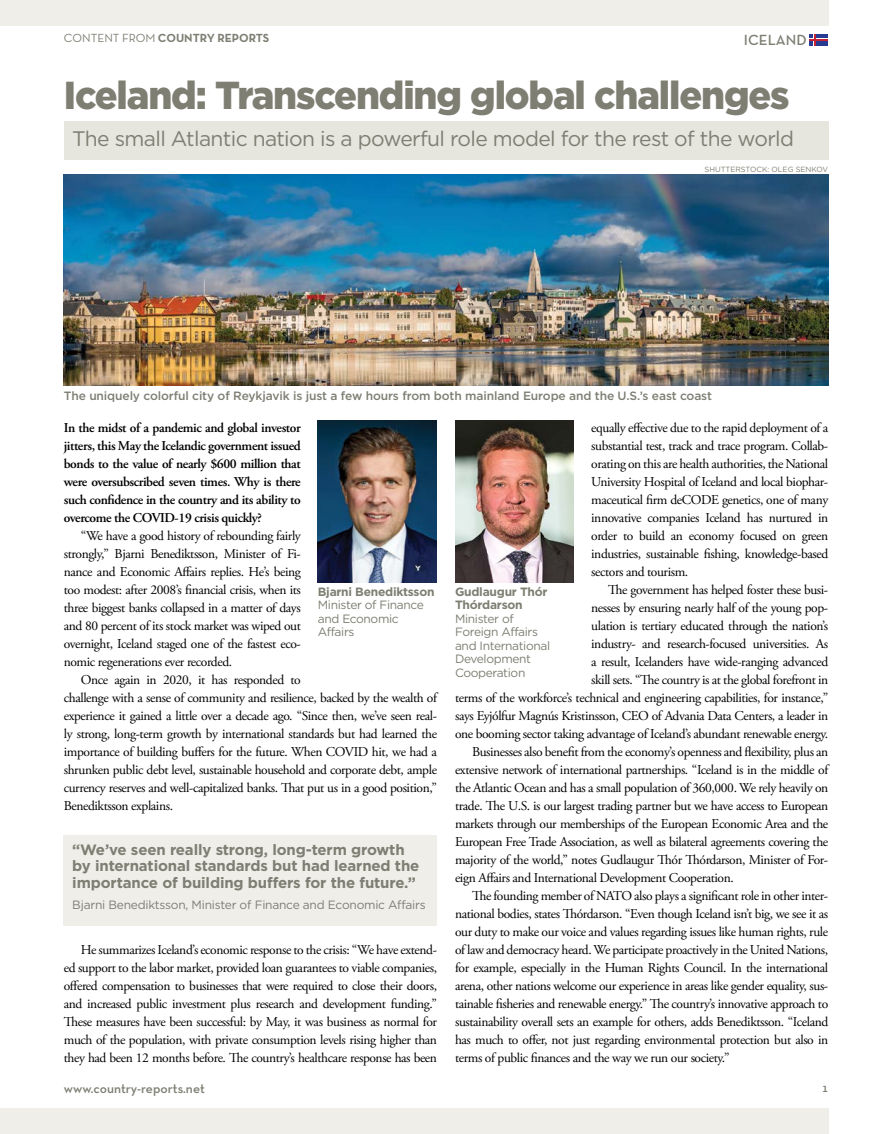
<style>
.page{position:relative;width:878px;height:1134px;background:#fff}
.page>*{position:absolute;margin:0;border:0;box-sizing:border-box;transform-origin:0 0}
.t1{font:900 39px "Gotham";letter-spacing:-.03em;color:#7e7e73}
.t2{font:21px "Gotham";letter-spacing:-.03em;color:#7e7e73}
.t3{font:700 15px/16.5px "Gotham";letter-spacing:-.01em;color:#7e7e73}
.t4{font:600 15px "Neutra Text TF";color:#7e7e73}
.t5{font:13.5px/18px "Adobe Garamond Pro";letter-spacing:-.03em;color:#000;text-align:justify}
.t6{font:600 13.5px/18px "Adobe Garamond Pro";letter-spacing:-.03em;color:#000;text-align:justify}
.t7{font:600 13.5px "Neutra Text TF";color:#7e7e73}
.t8{font:12px/13.5px "Gotham";letter-spacing:-.03em;color:#7e7e73}
.t9{font:500 12px "Gotham";letter-spacing:-.01em;color:#7e7e73}
.t10{font:700 12px/13.5px "Gotham";letter-spacing:-.02em;color:#7e7e73}
.t11{font:700 12px "Neutra Text TF";color:#7e7e73}
.t12{font:600 12px "Neutra Text TF";color:#7e7e73}
.t13{font:7.5px "Gotham";color:#7e7e73}
.s1{font-weight:400}
</style>
<div class="page">
<div style="left:0;top:0;width:828px;height:26px;background:#efeee9"></div>
<svg style="left:809px;top:34px;width:19px;height:11px"></svg>
<div style="left:0;top:1108px;width:828px;height:26px;background:#efeee9"></div>
<div style="left:64px;top:122px;width:764px;height:38px;background:#e7e6de"></div>
<img style="left:64px;top:175px;width:764px;height:211px">
<div style="left:64px;top:835px;width:373px;height:91px;background:#efeee9"></div>
<img style="left:318px;top:420px;width:118px;height:162px">
<img style="left:455px;top:420px;width:118px;height:162px">
<p class="t11" style="left:64px;top:31px;width:207px"><span class="s1">CONTENT FROM</span> COUNTRY REPORTS</p>
<p class="t4" style="left:744px;top:31px;width:64px">ICELAND</p>
<h1 class="t1" style="left:64px;top:72px;width:727px">Iceland: Transcending global challenges</h1>
<h2 class="t2" style="left:72px;top:127px;width:723px">The small Atlantic nation is a powerful role model for the rest of the world</h2>
<p class="t13" style="left:704px;top:165px;width:125px">SHUTTERSTOCK: OLEG SENKOV</p>
<p class="t9" style="left:64px;top:389px;width:649px">The uniquely colorful city of Reykjavik is just a few hours from both mainland Europe and the U.S.’s east coast</p>
<p class="t6" style="left:64px;top:419px;width:238px">In the midst of a pandemic and global investor jitters, this May the Icelandic government issued bonds to the value of nearly $600 million that were oversubscribed seven times. Why is there such confidence in the country and its ability to overcome the COVID-19 crisis quickly?</p>
<p class="t5" style="left:64px;top:527px;width:238px;text-indent:17px">“We have a good history of rebounding fairly strongly,” Bjarni Benediktsson, Minister of Fi&shy;nance and Economic Affairs replies. He’s being too modest: after 2008’s financial crisis, when its three biggest banks collapsed in a matter of days and 80 percent of its stock market was wiped out overnight, Iceland staged one of the fastest eco&shy;nomic regenerations ever recorded.</p>
<p class="t5" style="left:64px;top:671px;width:375px;text-align:left;text-indent:17px">Once again in 2020, it has responded to<br>challenge with a sense of community and resilience, backed by the wealth of experience it gained a little over a decade ago. “Since then, we’ve seen real&shy;ly strong, long-term growth by international standards but had learned the importance of building buffers for the future. When COVID hit, we had a shrunken public debt level, sustainable household and corporate debt, ample currency reserves and well-capitalized banks. That put us in a good position,” Benediktsson explains.</p>
<p class="t10" style="left:318px;top:585px;width:118px">Bjarni Benediktsson</p>
<p class="t8" style="left:318px;top:598px;width:108px">Minister of Finance and Economic<br>Affairs</p>
<p class="t3" style="left:72px;top:841px;width:348px">“We’ve seen really strong, long-term growth by international standards but had learned the importance of building buffers for the future.”</p>
<p class="t8" style="left:72px;top:898px;width:355px">Bjarni Benediktsson, Minister of Finance and Economic Affairs</p>
<p class="t5" style="left:64px;top:941px;width:375px;text-indent:17px">He summarizes Iceland’s economic response to the crisis: “We have extend&shy;ed support to the labor market, provided loan guarantees to viable companies, offered compensation to businesses that were required to close their doors, and increased public investment plus research and development funding.” These measures have been successful: by May, it was business as normal for much of the population, with private consumption levels rising higher than they had been 12 months before. The country’s healthcare response has been</p>
<p class="t5" style="left:591px;top:419px;width:238px">equally effective due to the rapid deployment of a substantial test, track and trace program. Collab&shy;orating on this are health authorities, the National University Hospital of Iceland and local biophar&shy;maceutical firm deCODE genetics, one of many innovative companies Iceland has nurtured in order to build an economy focused on green industries, sustainable fishing, knowledge-based sectors and tourism.</p>
<p class="t5" style="left:608px;top:581px;width:221px">The government has helped foster these busi-</p>
<p class="t5" style="left:591px;top:599px;width:238px">nesses by ensuring nearly half of the young pop-</p>
<p class="t5" style="left:591px;top:617px;width:238px">ulation is tertiary educated through the nation’s</p>
<p class="t5" style="left:591px;top:635px;width:238px">industry- and research-focused universities. As</p>
<p class="t5" style="left:591px;top:653px;width:238px">a result, Icelanders have wide-ranging advanced</p>
<p class="t5" style="left:591px;top:671px;width:238px">skill sets. “The country is at the global forefront in</p>
<p class="t5" style="left:455px;top:689px;width:374px">terms of the workforce’s technical and engineering capabilities, for instance,”</p>
<p class="t5" style="left:455px;top:707px;width:375px">says Eyjólfur Magnús Kristinsson, CEO of Advania Data Centers, a leader in</p>
<p class="t5" style="left:455px;top:725px;width:375px">one booming sector taking advantage of Iceland’s abundant renewable energy.</p>
<p class="t5" style="left:472px;top:743px;width:358px">Businesses also benefit from the economy’s openness and flexibility, plus an</p>
<p class="t5" style="left:455px;top:761px;width:375px">extensive network of international partnerships. “Iceland is in the middle of</p>
<p class="t5" style="left:455px;top:779px;width:375px">the Atlantic Ocean and has a small population of 360,000. We rely heavily on</p>
<p class="t5" style="left:455px;top:797px;width:375px">trade. The U.S. is our largest trading partner but we have access to European</p>
<p class="t5" style="left:455px;top:815px;width:375px">markets through our memberships of the European Economic Area and the</p>
<p class="t5" style="left:455px;top:833px;width:374px">European Free Trade Association, as well as bilateral agreements covering the</p>
<p class="t5" style="left:455px;top:851px;width:375px">majority of the world,” notes Gudlaugur Thór Thórdarson, Minister of For-</p>
<p class="t5" style="left:455px;top:869px;width:280px">eign Affairs and International Development Cooperation.</p>
<p class="t5" style="left:472px;top:887px;width:358px">The founding member of NATO also plays a significant role in other inter-</p>
<p class="t5" style="left:455px;top:905px;width:375px">national bodies, states Thórdarson. “Even though Iceland isn’t big, we see it as</p>
<p class="t5" style="left:455px;top:923px;width:374px">our duty to make our voice and values regarding issues like human rights, rule</p>
<p class="t5" style="left:455px;top:941px;width:374px">of law and democracy heard. We participate proactively in the United Nations,</p>
<p class="t5" style="left:455px;top:959px;width:375px">for example, especially in the Human Rights Council. In the international</p>
<p class="t5" style="left:455px;top:977px;width:375px">arena, other nations welcome our experience in areas like gender equality, sus-</p>
<p class="t5" style="left:455px;top:995px;width:375px">tainable fisheries and renewable energy.” The country’s innovative approach to</p>
<p class="t5" style="left:455px;top:1013px;width:375px">sustainability overall sets an example for others, adds Benediktsson. “Iceland</p>
<p class="t5" style="left:455px;top:1031px;width:374px">has much to offer, not just regarding environmental protection but also in</p>
<p class="t5" style="left:455px;top:1049px;width:276px">terms of public finances and the way we run our society.”</p>
<p class="t10" style="left:455px;top:585px;width:94px">Gudlaugur Thór<br>Thórdarson</p>
<p class="t8" style="left:455px;top:612px;width:97px">Minister of<br>Foreign Affairs and International<br>Development<br>Cooperation</p>
<p class="t7" style="left:64px;top:1080px;width:143px">www.country-reports.net</p>
<p class="t12" style="left:822px;top:1080px;width:8px">1</p>
</div>
